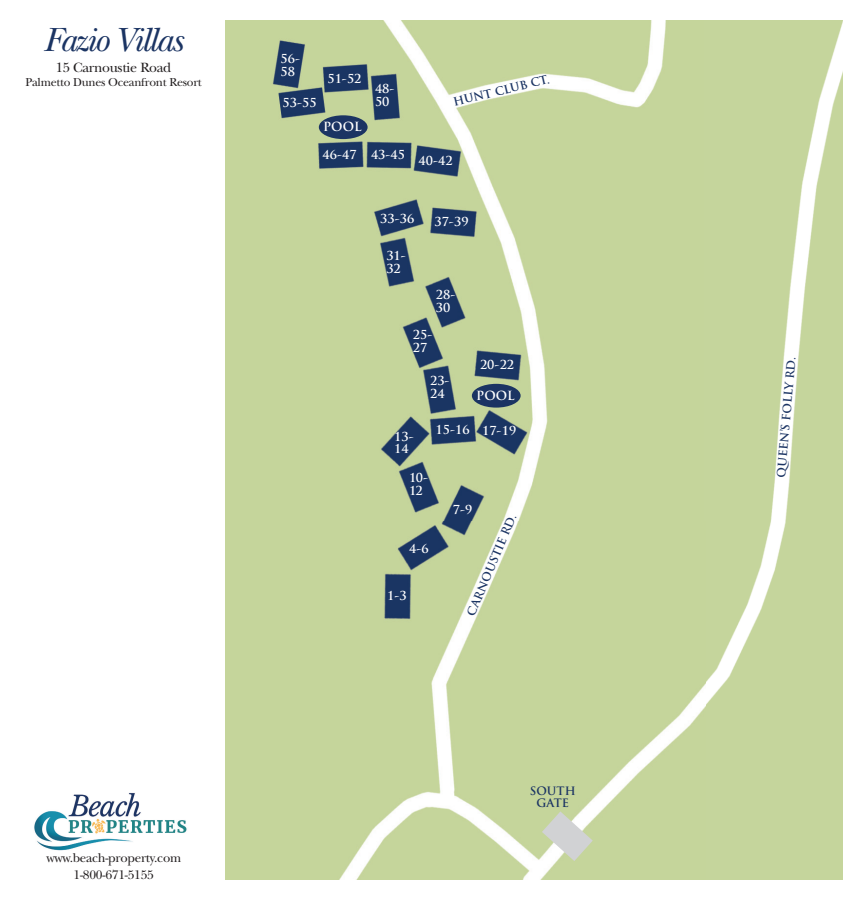
<style>
.page{position:relative;width:864px;height:900px;background:#fff}
.page>*{position:absolute;margin:0;border:0;box-sizing:border-box;transform-origin:0 0}
.t1{font:italic 35px "New Baskerville";letter-spacing:-.05em;color:#1b3463}
.t2{font:14px "New Baskerville";letter-spacing:-.02em;color:#231f20}
.t3{font:13px/17px "New Baskerville";letter-spacing:-.02em;color:#231f20;text-align:center}
.t4{font:700 12.3px "Trajan";color:#fff}
.t5{font:700 12.1px/13px "Trajan Pro";color:#fff}
.t6{font:12px "New Baskerville";letter-spacing:-.02em;color:#231f20}
.t7{font:700 11.3px/12.4px "Trajan";color:#1b3463;text-align:center}
</style>
<div class="page">
<img style="left:225px;top:20px;width:617px;height:860px">
<img style="left:34px;top:793px;width:153px;height:58px">
<svg style="left:542px;top:811px;width:51px;height:50px"></svg>
<div style="left:319px;top:115px;width:49px;height:24px;background:#1b3463;border-radius:50%"></div>
<div style="left:472px;top:384px;width:49px;height:24px;background:#1b3463;border-radius:50%"></div>
<h1 class="t1" style="left:44px;top:20px;width:140px">Fazio Villas</h1>
<p class="t2" style="left:56px;top:59px;width:117px">15 Carnoustie Road</p>
<p class="t6" style="left:25px;top:75px;width:178px">Palmetto Dunes Oceanfront Resort</p>
<p class="t3" style="left:46px;top:850px;width:136px">www.beach-property.com<br>1-800-671-5155</p>
<p class="t5" style="left:281px;top:52px;width:21px">56-<br>58</p>
<p class="t5" style="left:283px;top:96px;width:36px">53-55</p>
<p class="t5" style="left:327px;top:72px;width:36px">51-52</p>
<p class="t4" style="left:323px;top:119px;width:40px">POOL</p>
<p class="t5" style="left:375px;top:82px;width:21px">48-<br>50</p>
<p class="t5" style="left:323px;top:148px;width:84px">46-47 43-45</p>
<p class="t7" style="left:452px;top:96px;width:100px;rotate:-13deg">HUNT CLUB CT.</p>
<p class="t5" style="left:419px;top:154px;width:36px">40-42</p>
<p class="t5" style="left:380px;top:212px;width:36px">33-36</p>
<p class="t5" style="left:434px;top:215px;width:36px">37-39</p>
<p class="t5" style="left:386px;top:249px;width:21px">31-<br>32</p>
<p class="t5" style="left:436px;top:288px;width:21px">28-<br>30</p>
<p class="t5" style="left:413px;top:328px;width:21px">25-<br>27</p>
<p class="t5" style="left:430px;top:374px;width:21px">23-<br>24</p>
<p class="t5" style="left:480px;top:358px;width:36px">20-22</p>
<p class="t4" style="left:476px;top:388px;width:40px">POOL</p>
<p class="t5" style="left:394px;top:430px;width:21px;line-height:12.1px">13-<br>14</p>
<p class="t5" style="left:409px;top:471px;width:21px">10-<br>12</p>
<p class="t5" style="left:409px;top:542px;width:21px">4-6</p>
<p class="t5" style="left:387px;top:589px;width:21px">1-3</p>
<p class="t5" style="left:436px;top:424px;width:82px">15-16 17-19</p>
<p class="t5" style="left:453px;top:503px;width:21px">7-9</p>
<p class="t7" style="left:465px;top:613px;width:111px;rotate:-67deg">CARNOUSTIE RD.</p>
<p class="t7" style="left:530px;top:784px;width:47px">SOUTH<br>GATE</p>
<p class="t7" style="left:775px;top:477px;width:122px;rotate:-85deg">QUEEN’S FOLLY RD.</p>
</div>
